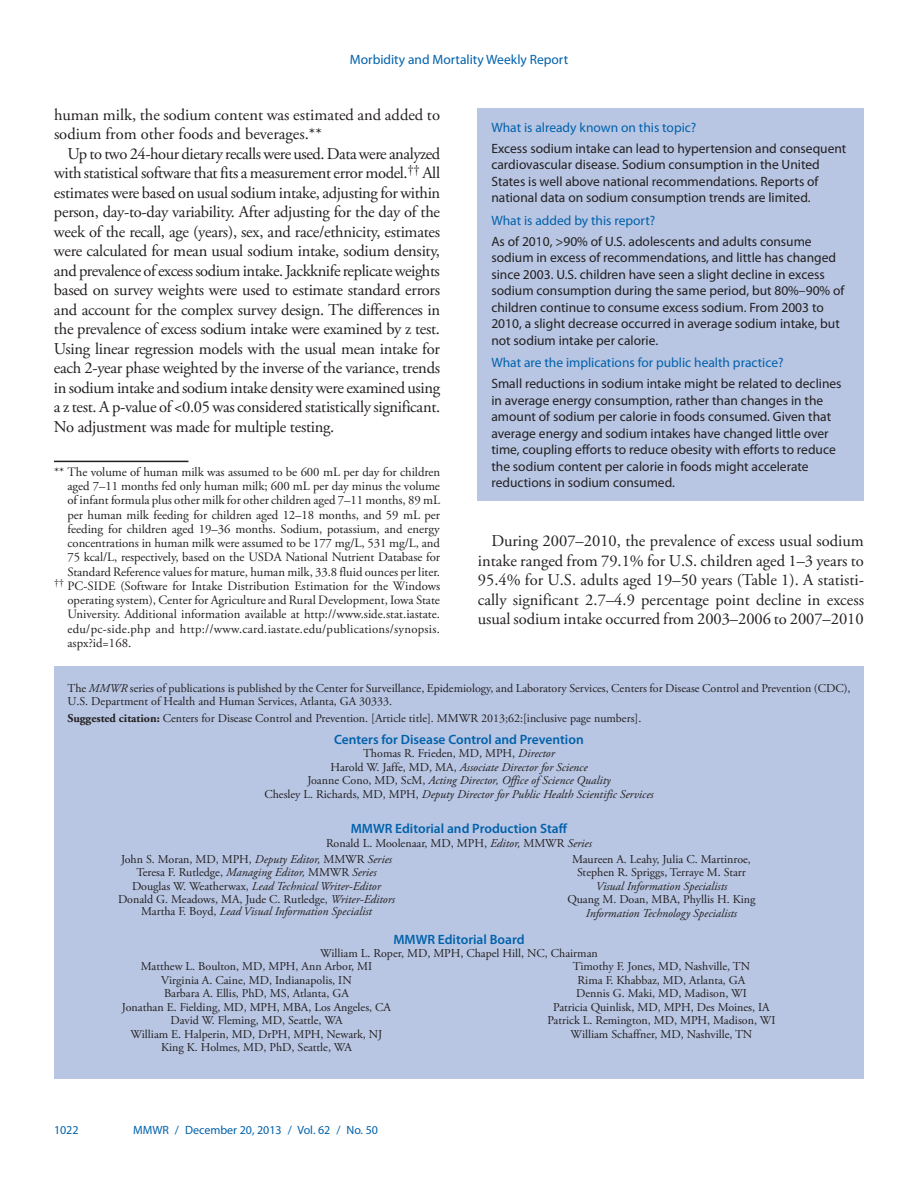
<style>
.page{position:relative;width:918px;height:1188px;background:#fff}
.page>*{position:absolute;margin:0;border:0;box-sizing:border-box;transform-origin:0 0}
.body_copy{font:16.5px/19.5px "Adobe Garamond Pro";letter-spacing:-.005em;color:#231f20;text-align:justify}
.fb_answer{font:13.5px/16.5px "Myriad Pro";color:#231f20}
.fb_question{font:13.5px "Myriad Pro";color:#0161ab}
.t1{font:600 13.5px "Myriad Pro";color:#0161ab}
.footnote_w_rule_text{font:12.75px/14.2px "Adobe Garamond Pro";letter-spacing:-.005em;color:#231f20;text-align:justify}
.footnote_no_rule_tex{font:12.75px/14.2px "Adobe Garamond Pro";letter-spacing:.02em;color:#231f20;text-align:justify}
.t2{font:12px/13.5px "Adobe Garamond Pro";color:#231f20;text-align:center}
.t3{font:italic 12px/13.5px "Adobe Garamond Pro";color:#231f20;text-align:center}
.footer_left{font:12px "Myriad Pro";color:#0161ab}
.s1{font-style:italic}
.s2{font-weight:700}
.s3{font-style:normal}
</style>
<div class="page">
<div style="left:54px;top:666px;width:810px;height:413px;background:#b8c6e3"></div>
<div style="left:478px;top:108px;width:386px;height:393px;background:#b8c6e3"></div>
<hr style="left:54px;top:461px;width:134px;height:1px;background:#231f20">
<p class="fb_question" style="left:350px;top:51px;width:220px">Morbidity and Mortality Weekly Report</p>
<p class="body_copy" style="left:54px;top:106px;width:388px">human milk, the sodium content was estimated and added to sodium from other foods and beverages.**</p>
<p class="body_copy" style="left:54px;top:145px;width:388px;text-indent:13px">Up to two 24-hour dietary recalls were used. Data were analyzed with statistical software that fits a measurement error model.<sup>††</sup> All estimates were based on usual sodium intake, adjusting for within person, day-to-day variability. After adjusting for the day of the week of the recall, age (years), sex, and race/ethnicity, estimates were calculated for mean usual sodium intake, sodium density, and prevalence of excess sodium intake. Jackknife replicate weights based on survey weights were used to estimate standard errors and account for the complex survey design. The differences in the prevalence of excess sodium intake were examined by z test.<br>Using linear regression models with the usual mean intake for each 2-year phase weighted by the inverse of the variance, trends in sodium intake and sodium intake density were examined using a z test. A p-value of &lt;0.05 was considered statistically significant.<br>No adjustment was made for multiple testing.</p>
<p class="footnote_w_rule_text" style="left:68px;top:465px;width:374px;text-indent:-13px">** The volume of human milk was assumed to be 600 mL per day for children aged 7–11 months fed only human milk; 600 mL per day minus the volume of infant formula plus other milk for other children aged 7–11 months, 89 mL per human milk feeding for children aged 12–18 months, and 59 mL per feeding for children aged 19–36 months. Sodium, potassium, and energy concentrations in human milk were assumed to be 177 mg/L, 531 mg/L, and 75 kcal/L, respectively, based on the USDA National Nutrient Database for Standard Reference values for mature, human milk, 33.8 fluid ounces per liter.</p>
<p class="footnote_no_rule_tex" style="left:68px;top:579px;width:374px;text-indent:-13px"><sup>††</sup> PC-SIDE (Software for Intake Distribution Estimation for the Windows operating system), Center for Agriculture and Rural Development, Iowa State University. Additional information available at http://www.side.stat.iastate. edu/pc-side.php and http://www.card.iastate.edu/publications/synopsis. aspx?id=168.</p>
<p class="fb_question" style="left:491px;top:119px;width:206px">What is already known on this topic?</p>
<p class="fb_answer" style="left:491px;top:140px;width:357px">Excess sodium intake can lead to hypertension and consequent cardiovascular disease. Sodium consumption in the United States is well above national recommendations. Reports of national data on sodium consumption trends are limited.</p>
<p class="fb_question" style="left:491px;top:212px;width:165px">What is added by this report?</p>
<p class="fb_answer" style="left:491px;top:233px;width:355px">As of 2010, &gt;90% of U.S. adolescents and adults consume sodium in excess of recommendations, and little has changed since 2003. U.S. children have seen a slight decline in excess sodium consumption during the same period, but 80%–90% of children continue to consume excess sodium. From 2003 to 2010, a slight decrease occurred in average sodium intake, but not sodium intake per calorie.</p>
<p class="fb_question" style="left:491px;top:354px;width:294px">What are the implications for public health practice?</p>
<p class="fb_answer" style="left:491px;top:375px;width:352px">Small reductions in sodium intake might be related to declines in average energy consumption, rather than changes in the amount of sodium per calorie in foods consumed. Given that average energy and sodium intakes have changed little over time, coupling efforts to reduce obesity with efforts to reduce the sodium content per calorie in foods might accelerate reductions in sodium consumed.</p>
<p class="body_copy" style="left:478px;top:532px;width:388px;text-indent:13px">During 2007–2010, the prevalence of excess usual sodium intake ranged from 79.1% for U.S. children aged 1–3 years to 95.4% for U.S. adults aged 19–50 years (Table 1). A statisti&shy;cally significant 2.7–4.9 percentage point decline in excess usual sodium intake occurred from 2003–2006 to 2007–2010</p>
<p class="t2" style="left:68px;top:682px;width:785px;text-align:left">The <span class="s1">MMWR</span> series of publications is published by the Center for Surveillance, Epidemiology, and Laboratory Services, Centers for Disease Control and Prevention (CDC),<br>U.S. Department of Health and Human Services, Atlanta, GA 30333.</p>
<p class="t2" style="left:68px;top:712px;width:575px"><span class="s2">Suggested citation:</span> Centers for Disease Control and Prevention. [Article title]. MMWR 2013;62:[inclusive page numbers].</p>
<p class="t1" style="left:334px;top:731px;width:251px">Centers for Disease Control and Prevention</p>
<p class="t3" style="left:264px;top:747px;width:391px"><span class="s3">Thomas R. Frieden, MD, MPH,</span> Director<br><span class="s3">Harold W. Jaffe, MD, MA,</span> Associate Director for Science<br><span class="s3">Joanne Cono, MD, ScM,</span> Acting Director, Office of Science Quality<br><span class="s3">Chesley L. Richards, MD, MPH,</span> Deputy Director for Public Health Scientific Services</p>
<p class="t1" style="left:351px;top:820px;width:218px">MMWR Editorial and Production Staff</p>
<p class="t2" style="left:121px;top:835px;width:472px;line-height:15.9px;text-align:left;text-indent:205px">Ronald L. Moolenaar, MD, MPH, <span class="s1">Editor,</span> MMWR <span class="s1">Series<br></span>John S. Moran, MD, MPH, <span class="s1">Deputy Editor,</span> MMWR <span class="s1">Series</span></p>
<p class="t2" style="left:118px;top:866px;width:278px">Teresa F. Rutledge, <span class="s1">Managing Editor,</span> MMWR <span class="s1">Series<br></span>Douglas W. Weatherwax, <span class="s1">Lead Technical Writer-Editor<br></span>Donald G. Meadows, MA, Jude C. Rutledge, <span class="s1">Writer-Editors</span></p>
<p class="t3" style="left:141px;top:905px;width:232px"><span class="s3">Martha F. Boyd,</span> Lead Visual Information Specialist</p>
<p class="t2" style="left:572px;top:852px;width:180px">Maureen A. Leahy, Julia C. Martinroe,<br>Stephen R. Spriggs, Terraye M. Starr</p>
<p class="t3" style="left:596px;top:879px;width:133px">Visual Information Specialists</p>
<p class="t2" style="left:567px;top:893px;width:190px">Quang M. Doan, MBA, Phyllis H. King</p>
<p class="t3" style="left:586px;top:906px;width:153px">Information Technology Specialists</p>
<p class="t1" style="left:393px;top:931px;width:133px">MMWR Editorial Board</p>
<p class="t2" style="left:320px;top:947px;width:279px">William L. Roper, MD, MPH, Chapel Hill, NC, Chairman</p>
<p class="t2" style="left:141px;top:960px;width:233px">Matthew L. Boulton, MD, MPH, Ann Arbor, MI</p>
<p class="t2" style="left:161px;top:974px;width:192px">Virginia A. Caine, MD, Indianapolis, IN</p>
<p class="t2" style="left:164px;top:987px;width:186px">Barbara A. Ellis, PhD, MS, Atlanta, GA</p>
<p class="t2" style="left:122px;top:1001px;width:271px">Jonathan E. Fielding, MD, MPH, MBA, Los Angeles, CA</p>
<p class="t2" style="left:170px;top:1014px;width:174px">David W. Fleming, MD, Seattle, WA</p>
<p class="t2" style="left:131px;top:1028px;width:253px">William E. Halperin, MD, DrPH, MPH, Newark, NJ</p>
<p class="t2" style="left:161px;top:1041px;width:192px">King K. Holmes, MD, PhD, Seattle, WA</p>
<p class="t2" style="left:548px;top:960px;width:229px">Timothy F. Jones, MD, Nashville, TN<br>Rima F. Khabbaz, MD, Atlanta, GA<br>Dennis G. Maki, MD, Madison, WI<br>Patricia Quinlisk, MD, MPH, Des Moines, IA Patrick L. Remington, MD, MPH, Madison, WI William Schaffner, MD, Nashville, TN</p>
<p class="footer_left" style="left:54px;top:1123px;width:26px">1022</p>
<p class="footer_left" style="left:133px;top:1123px;width:246px">MMWR / December 20, 2013 / Vol. 62 / No. 50</p>
</div>
